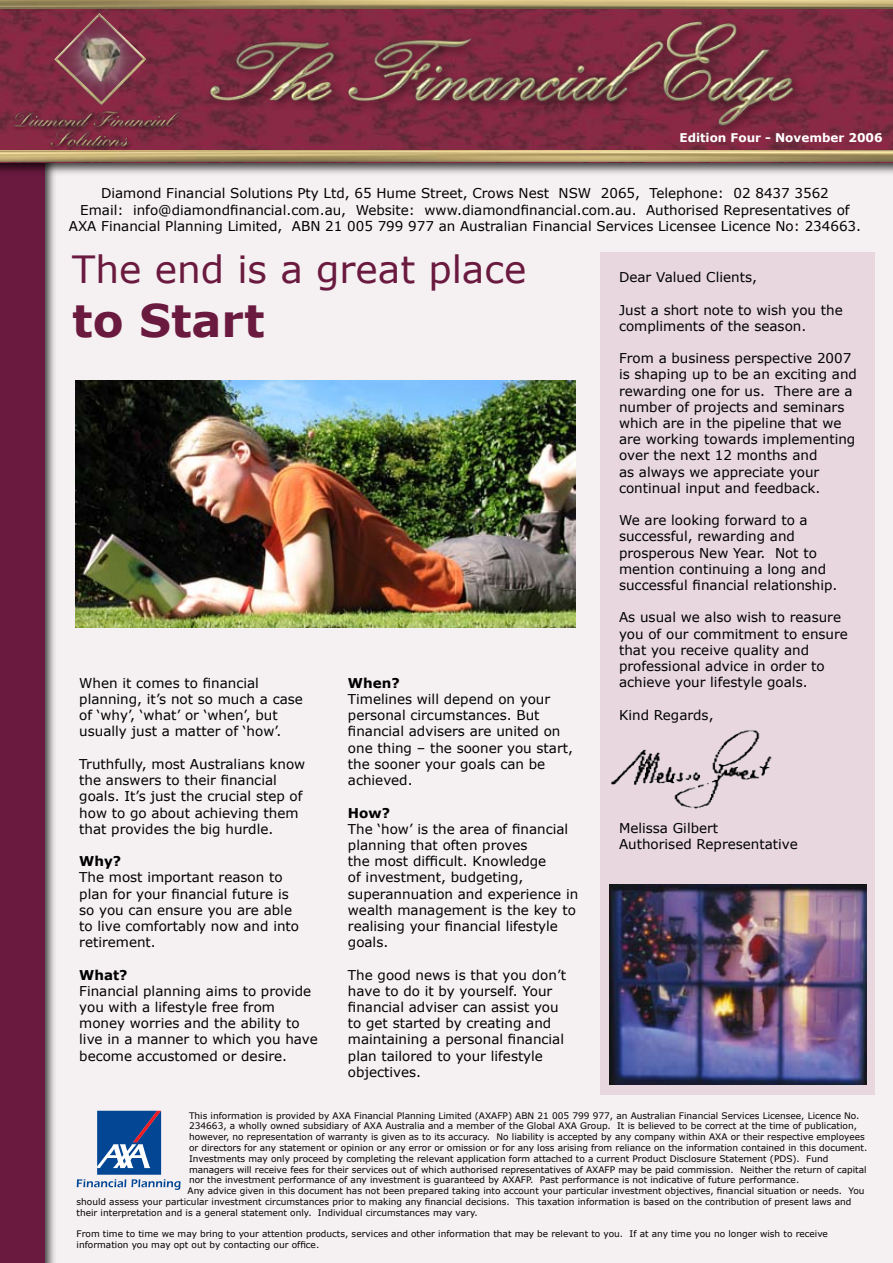
<style>
.page{position:relative;width:893px;height:1263px;background:#f5f0f2}
.page>*{position:absolute;margin:0;border:0;box-sizing:border-box;transform-origin:0 0}
.t1{font:700 45px "Verdana";color:#6a1a3e}
.t2{font:37.5px "Verdana";color:#6a1a3e}
.t3{font:13.5px/16.2px "Verdana";color:#000}
.t4{font:700 13.5px "Verdana";color:#000}
.t5{font:700 12px "Verdana";color:#fff}
.t6{font:9px/10.8px "Verdana";color:#000}
</style>
<div class="page">
<div style="left:0;top:0;width:59px;height:1263px;background:#000;opacity:.75"></div>
<div style="left:0;top:0;width:45px;height:1263px;background:#6a1a3e"></div>
<svg style="left:77px;top:1111px;width:104px;height:79px"></svg>
<div style="left:0;top:0;width:893px;height:176px;background:#000;opacity:.75"></div>
<img style="left:0;top:9px;width:893px;height:154px">
<img style="left:0;top:151px;width:893px;height:10px">
<img style="left:0;top:0;width:893px;height:9px">
<img style="left:54px;top:13px;width:92px;height:93px">
<img style="left:56px;top:15px;width:88px;height:89px">
<img style="left:58px;top:16px;width:85px;height:85px">
<img style="left:58px;top:17px;width:84px;height:84px">
<img style="left:81px;top:37px;width:39px;height:45px">
<img style="left:9px;top:106px;width:182px;height:53px">
<div style="left:600px;top:252px;width:275px;height:843px;background:#e8d7df"></div>
<img style="left:611px;top:730px;width:161px;height:79px">
<img style="left:201px;top:11px;width:611px;height:122px">
<img style="left:75px;top:381px;width:501px;height:246px">
<img style="left:610px;top:884px;width:256px;height:200px">
<p class="t5" style="left:679px;top:130px;width:205px">Edition Four - November 2006</p>
<p class="t3" style="left:69px;top:185px;width:794px;text-align:center">Diamond Financial Solutions Pty Ltd, 65 Hume Street, Crows Nest NSW 2065, Telephone: 02 8437 3562<br>Email: info@diamondfinancial.com.au, Website: www.diamondfinancial.com.au. Authorised Representatives of<br>AXA Financial Planning Limited, ABN 21 005 799 977 an Australian Financial Services Licensee Licence No: 234663.</p>
<h2 class="t2" style="left:72px;top:246px;width:456px">The end is a great place</h2>
<h1 class="t1" style="left:72px;top:292px;width:194px">to Start</h1>
<p class="t3" style="left:79px;top:674px;width:225px">When it comes to financial planning, it’s not so much a case of ‘why’, ‘what’ or ‘when’, but usually just a matter of ‘how’.</p>
<p class="t3" style="left:79px;top:755px;width:227px">Truthfully, most Australians know the answers to their financial goals. It’s just the crucial step of how to go about achieving them that provides the big hurdle.</p>
<p class="t4" style="left:79px;top:853px;width:43px">Why?</p>
<p class="t3" style="left:79px;top:869px;width:221px">The most important reason to plan for your financial future is so you can ensure you are able to live comfortably now and into retirement.</p>
<p class="t4" style="left:79px;top:966px;width:50px">What?</p>
<p class="t3" style="left:79px;top:982px;width:240px">Financial planning aims to provide you with a lifestyle free from money worries and the ability to live in a manner to which you have become accustomed or desire.</p>
<p class="t4" style="left:348px;top:674px;width:53px">When?</p>
<p class="t3" style="left:348px;top:691px;width:227px">Timelines will depend on your personal circumstances. But financial advisers are united on one thing – the sooner you start, the sooner your goals can be achieved.</p>
<p class="t4" style="left:348px;top:804px;width:44px">How?</p>
<p class="t3" style="left:348px;top:820px;width:232px">The ‘how’ is the area of financial planning that often proves<br>the most difficult. Knowledge<br>of investment, budgeting, superannuation and experience in wealth management is the key to realising your financial lifestyle goals.</p>
<p class="t3" style="left:348px;top:966px;width:220px">The good news is that you don’t have to do it by yourself. Your financial adviser can assist you to get started by creating and maintaining a personal financial plan tailored to your lifestyle objectives.</p>
<p class="t3" style="left:619px;top:269px;width:139px">Dear Valued Clients,</p>
<p class="t3" style="left:619px;top:301px;width:225px">Just a short note to wish you the compliments of the season.</p>
<p class="t3" style="left:619px;top:350px;width:239px">From a business perspective 2007 is shaping up to be an exciting and rewarding one for us. There are a number of projects and seminars which are in the pipeline that we are working towards implementing over the next 12 months and<br>as always we appreciate your continual input and feedback.</p>
<p class="t3" style="left:619px;top:512px;width:220px">We are looking forward to a successful, rewarding and prosperous New Year. Not to mention continuing a long and successful financial relationship.</p>
<p class="t3" style="left:619px;top:609px;width:230px">As usual we also wish to reasure you of our commitment to ensure that you receive quality and professional advice in order to achieve your lifestyle goals.</p>
<p class="t3" style="left:619px;top:706px;width:96px">Kind Regards,</p>
<p class="t3" style="left:619px;top:819px;width:180px">Melissa Gilbert<br>Authorised Representative</p>
<p class="t6" style="left:189px;top:1109px;width:672px">This information is provided by AXA Financial Planning Limited (AXAFP) ABN 21 005 799 977, an Australian Financial Services Licensee, Licence No.</p>
<p class="t6" style="left:189px;top:1120px;width:669px">234663, a wholly owned subsidiary of AXA Australia and a member of the Global AXA Group. It is believed to be correct at the time of publication,</p>
<p class="t6" style="left:189px;top:1131px;width:677px">however, no representation of warranty is given as to its accuracy. No liability is accepted by any company within AXA or their respective employees</p>
<p class="t6" style="left:189px;top:1142px;width:680px">or directors for any statement or opinion or any error or omission or for any loss arising from reliance on the information contained in this document.</p>
<p class="t6" style="left:189px;top:1153px;width:641px">Investments may only proceed by completing the relevant application form attached to a current Product Disclosure Statement (PDS). Fund</p>
<p class="t6" style="left:189px;top:1163px;width:679px">managers will receive fees for their services out of which authorised representatives of AXAFP may be paid commission. Neither the return of capital</p>
<p class="t6" style="left:189px;top:1174px;width:612px">nor the investment performance of any investment is guaranteed by AXAFP. Past performance is not indicative of future performance.</p>
<p class="t6" style="left:188px;top:1185px;width:679px">Any advice given in this document has not been prepared taking into account your particular investment objectives, financial situation or needs. You</p>
<p class="t6" style="left:77px;top:1196px;width:776px">should assess your particular investment circumstances prior to making any financial decisions. This taxation information is based on the contribution of present laws and</p>
<p class="t6" style="left:77px;top:1207px;width:403px">their interpretation and is a general statement only. Individual circumstances may vary.</p>
<p class="t6" style="left:77px;top:1228px;width:753px">From time to time we may bring to your attention products, services and other information that may be relevant to you. If at any time you no longer wish to receive information you may opt out by contacting our office.</p>
</div>
